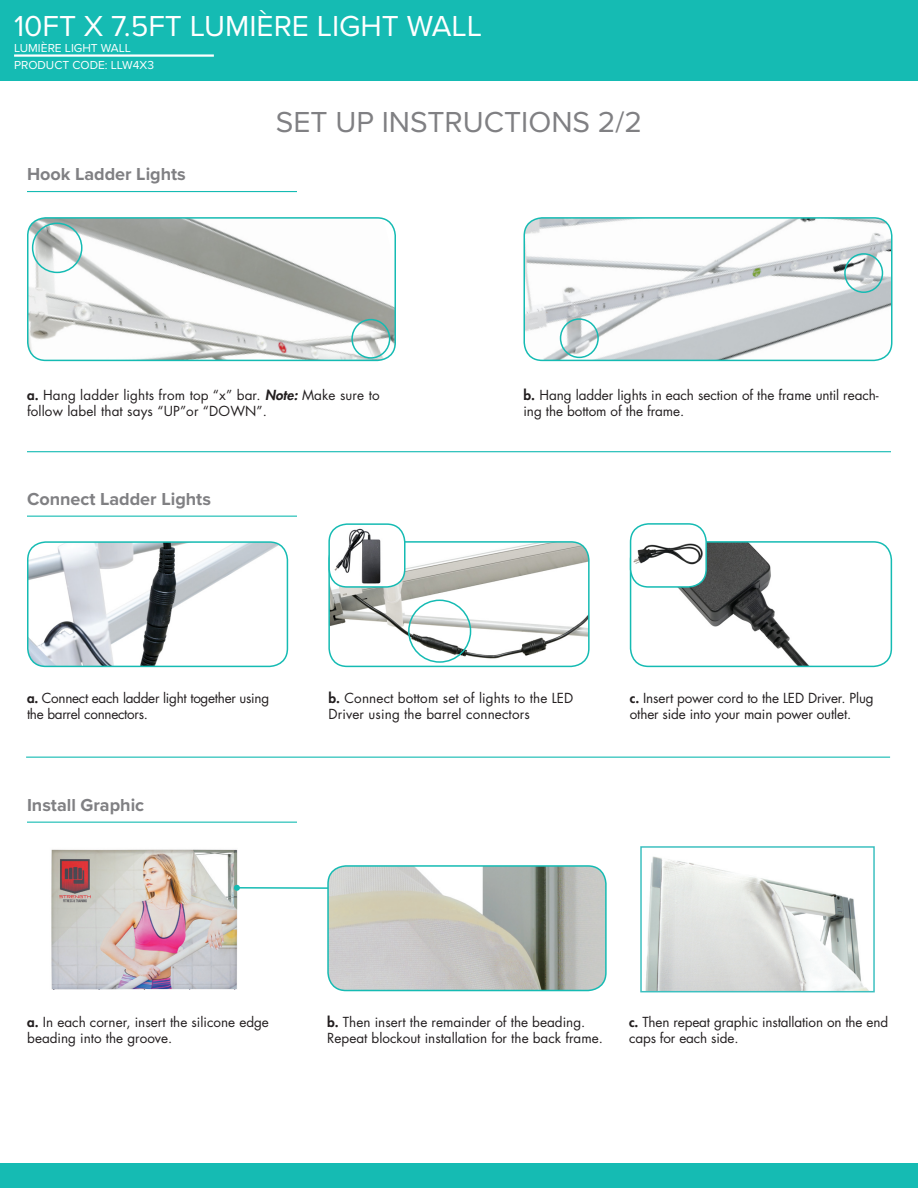
<style>
.page{position:relative;width:918px;height:1188px;background:#fff}
.page>*{position:absolute;margin:0;border:0;box-sizing:border-box;transform-origin:0 0}
.Category_Sub_Title_2{font:30px "Proxima Nova";color:#fff}
.Category_Sub_Title_2-2{font:30px "Proxima Nova";color:#808083}
.t1{font:700 18px "Proxima Nova";color:#808083}
.t2{font:13.5px/16.2px "Futura Std";color:#231f20}
.t3{font:13.5px/16.2px "Futura Std";letter-spacing:-.02em;color:#231f20}
.top_page_name_regula{font:12px "Proxima Nova";color:#fff}
.s1{font-weight:800}
.s2{font-weight:800;font-style:italic}
</style>
<div class="page">
<div style="left:0;top:0;width:918px;height:81px;background:#15bbb3"></div>
<hr style="left:14px;top:54px;width:200px;height:3px;background:#fff">
<div style="left:0;top:1164px;width:918px;height:24px;background:#15bbb3"></div>
<img style="left:51px;top:849px;width:187px;height:141px">
<img style="left:645px;top:856px;width:222px;height:133px">
<div style="left:640px;top:846px;width:235px;height:146px;border:2px solid #3dc0c0"></div>
<hr style="left:27px;top:822px;width:270px;height:1px;background:#15bbb3">
<svg style="left:234px;top:884px;width:93px;height:7px"></svg>
<img style="left:328px;top:866px;width:278px;height:125px">
<div style="left:327px;top:865px;width:280px;height:126px;border:2px solid #15bbb3;border-radius:18px"></div>
<img style="left:28px;top:218px;width:367px;height:142px">
<div style="left:27px;top:217px;width:369px;height:144px;border:2px solid #15bbb3;border-radius:18px"></div>
<div style="left:32px;top:223px;width:51px;height:50px;border:2px solid #15bbb3;border-radius:50%"></div>
<div style="left:351px;top:319px;width:39px;height:40px;border:2px solid #15bbb3;border-radius:50%"></div>
<hr style="left:27px;top:191px;width:270px;height:1px;background:#15bbb3">
<img style="left:524px;top:218px;width:368px;height:142px">
<div style="left:524px;top:217px;width:368px;height:144px;border:2px solid #15bbb3;border-radius:18px"></div>
<div style="left:560px;top:318px;width:39px;height:40px;border:2px solid #15bbb3;border-radius:50%"></div>
<div style="left:844px;top:253px;width:39px;height:40px;border:2px solid #15bbb3;border-radius:50%"></div>
<hr style="left:27px;top:451px;width:864px;height:1px;background:#15bbb3">
<hr style="left:26px;top:757px;width:864px;height:1px;background:#15bbb3">
<hr style="left:27px;top:516px;width:270px;height:1px;background:#15bbb3">
<img style="left:28px;top:542px;width:259px;height:124px">
<div style="left:27px;top:541px;width:261px;height:126px;border:2px solid #15bbb3;border-radius:18px"></div>
<img style="left:331px;top:542px;width:258px;height:124px">
<div style="left:328px;top:541px;width:262px;height:126px;border:2px solid #15bbb3;border-radius:18px"></div>
<div style="left:408px;top:600px;width:63px;height:63px;border:2px solid #15bbb3;border-radius:50%"></div>
<img style="left:329px;top:526px;width:76px;height:61px">
<div style="left:328px;top:523px;width:78px;height:65px;border:2px solid #15bbb3;border-radius:18px"></div>
<img style="left:631px;top:542px;width:260px;height:124px">
<div style="left:630px;top:541px;width:262px;height:126px;border:2px solid #15bbb3;border-radius:18px"></div>
<div style="left:631px;top:524px;width:75px;height:63px;background:#fff;border-radius:18px"></div>
<img style="left:631px;top:530px;width:75px;height:51px">
<div style="left:630px;top:523px;width:77px;height:65px;border:2px solid #15bbb3;border-radius:18px"></div>
<p class="Category_Sub_Title_2" style="left:14px;top:8px;width:470px">10FT X 7.5FT LUMIÈRE LIGHT WALL</p>
<p class="top_page_name_regula" style="left:14px;top:40px;width:119px">LUMIÈRE LIGHT WALL</p>
<p class="top_page_name_regula" style="left:14px;top:58px;width:141px">PRODUCT CODE: LLW4X3</p>
<p class="t1" style="left:27px;top:164px;width:160px">Hook Ladder Lights</p>
<p class="Category_Sub_Title_2-2" style="left:276px;top:105px;width:368px">SET UP INSTRUCTIONS 2/2</p>
<p class="t2" style="left:27px;top:387px;width:354px"><span class="s1">a.</span> Hang ladder lights from top “x” bar. <span class="s2">Note:</span> Make sure to follow label that says “UP”or “DOWN”.</p>
<p class="t1" style="left:27px;top:488px;width:185px">Connect Ladder Lights</p>
<p class="t2" style="left:524px;top:387px;width:357px"><span class="s1">b.</span> Hang ladder lights in each section of the frame until reach&shy;ing the bottom of the frame.</p>
<p class="t3" style="left:27px;top:690px;width:244px"><span class="s1">a.</span> Connect each ladder light together using the barrel connectors.</p>
<p class="t2" style="left:328px;top:690px;width:247px"><span class="s1">b.</span> Connect bottom set of lights to the LED<br>Driver using the barrel connectors</p>
<p class="t2" style="left:630px;top:690px;width:245px"><span class="s1">c.</span> Insert power cord to the LED Driver. Plug other side into your main power outlet.</p>
<p class="t1" style="left:27px;top:794px;width:119px">Install Graphic</p>
<p class="t2" style="left:27px;top:1014px;width:243px"><span class="s1">a.</span> In each corner, insert the silicone edge beading into the groove.</p>
<p class="t2" style="left:327px;top:1014px;width:277px"><span class="s1">b.</span> Then insert the remainder of the beading.<br>Repeat blockout installation for the back frame.</p>
<p class="t2" style="left:629px;top:1014px;width:261px"><span class="s1">c.</span> Then repeat graphic installation on the end caps for each side.</p>
</div>
